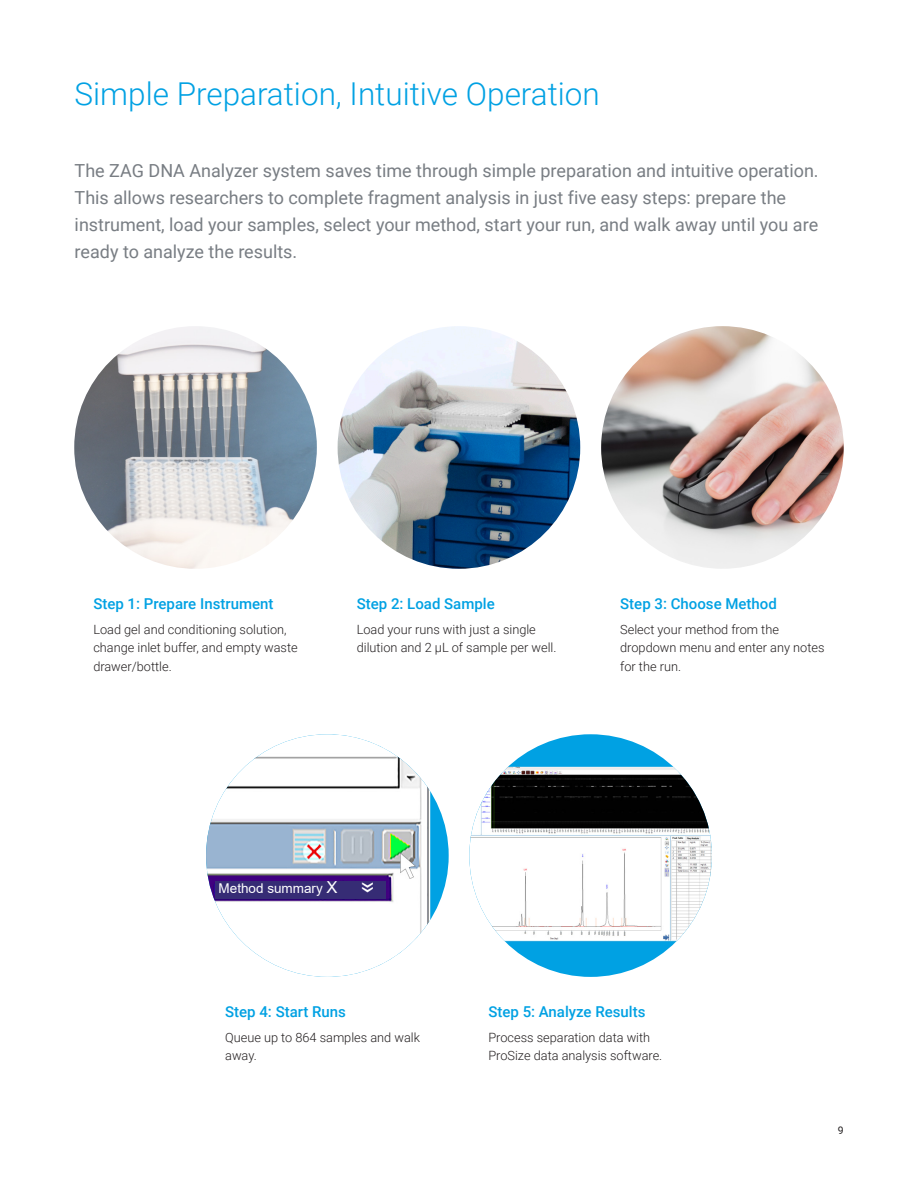
<style>
.page{position:relative;width:918px;height:1188px;background:#fff}
.page>*{position:absolute;margin:0;border:0;box-sizing:border-box;transform-origin:0 0}
.BROCHURE_int_head_bl{font:300 31.5px "Roboto";color:#00a1e3}
.t1{font:24px "Arial";color:#fff}
.BROCHURE_paragraph_g{font:18px/27px "Roboto";color:#787d83}
.BROCHURE_callout_sub{font:500 15px "Roboto";color:#00a1e3}
.t2{font:13.5px "Arial";color:#fff}
.BROCHURE_callout_tex{font:300 12.75px/18.8px "Roboto";color:#231f20}
.t3{font:10.5px "Roboto";color:#231f20}
.s1{font-size:16.5px}
</style>
<div class="page">
<img style="left:74px;top:326px;width:243px;height:243px;border-radius:121px">
<div style="left:206px;top:734px;width:243px;height:243px;background:#00a1e3;border-radius:50%"></div>
<img style="left:206px;top:734px;width:224px;height:243px">
<img style="left:338px;top:326px;width:242px;height:243px;border-radius:121px">
<img style="left:601px;top:326px;width:243px;height:243px;border-radius:121px">
<div style="left:469px;top:734px;width:243px;height:243px;background:#00a1e3;border-radius:50%"></div>
<img style="left:469px;top:767px;width:243px;height:174px">
<div style="left:215px;top:881px;width:171px;height:18px;background:#362c75"></div>
<p class="BROCHURE_int_head_bl" style="left:75px;top:71px;width:527px">Simple Preparation, Intuitive Operation</p>
<p class="BROCHURE_paragraph_g" style="left:75px;top:156px;width:746px">The ZAG DNA Analyzer system saves time through simple preparation and intuitive operation.<br>This allows researchers to complete fragment analysis in just five easy steps: prepare the instrument, load your samples, select your method, start your run, and walk away until you are ready to analyze the results.</p>
<p class="BROCHURE_callout_sub" style="left:93px;top:593px;width:182px">Step 1: Prepare Instrument</p>
<p class="BROCHURE_callout_tex" style="left:93px;top:619px;width:206px">Load gel and conditioning solution, change inlet buffer, and empty waste drawer/bottle.</p>
<p class="BROCHURE_callout_sub" style="left:357px;top:593px;width:140px">Step 2: Load Sample</p>
<p class="BROCHURE_callout_tex" style="left:357px;top:619px;width:201px">Load your runs with just a single dilution and 2 µL of sample per well.</p>
<p class="BROCHURE_callout_sub" style="left:620px;top:593px;width:158px">Step 3: Choose Method</p>
<p class="BROCHURE_callout_tex" style="left:620px;top:619px;width:206px">Select your method from the dropdown menu and enter any notes for the run.</p>
<p class="t2" style="left:219px;top:879px;width:121px">Method summary <span class="s1">X</span></p>
<p class="t1" style="left:349px;top:894px;width:15px;rotate:-90deg">«</p>
<p class="BROCHURE_callout_sub" style="left:225px;top:1001px;width:122px">Step 4: Start Runs</p>
<p class="BROCHURE_callout_tex" style="left:225px;top:1027px;width:196px">Queue up to 864 samples and walk away.</p>
<p class="BROCHURE_callout_sub" style="left:488px;top:1001px;width:159px">Step 5: Analyze Results</p>
<p class="BROCHURE_callout_tex" style="left:488px;top:1027px;width:175px">Process separation data with<br>ProSize data analysis software.</p>
<p class="t3" style="left:838px;top:1123px;width:7px">9</p>
</div>
